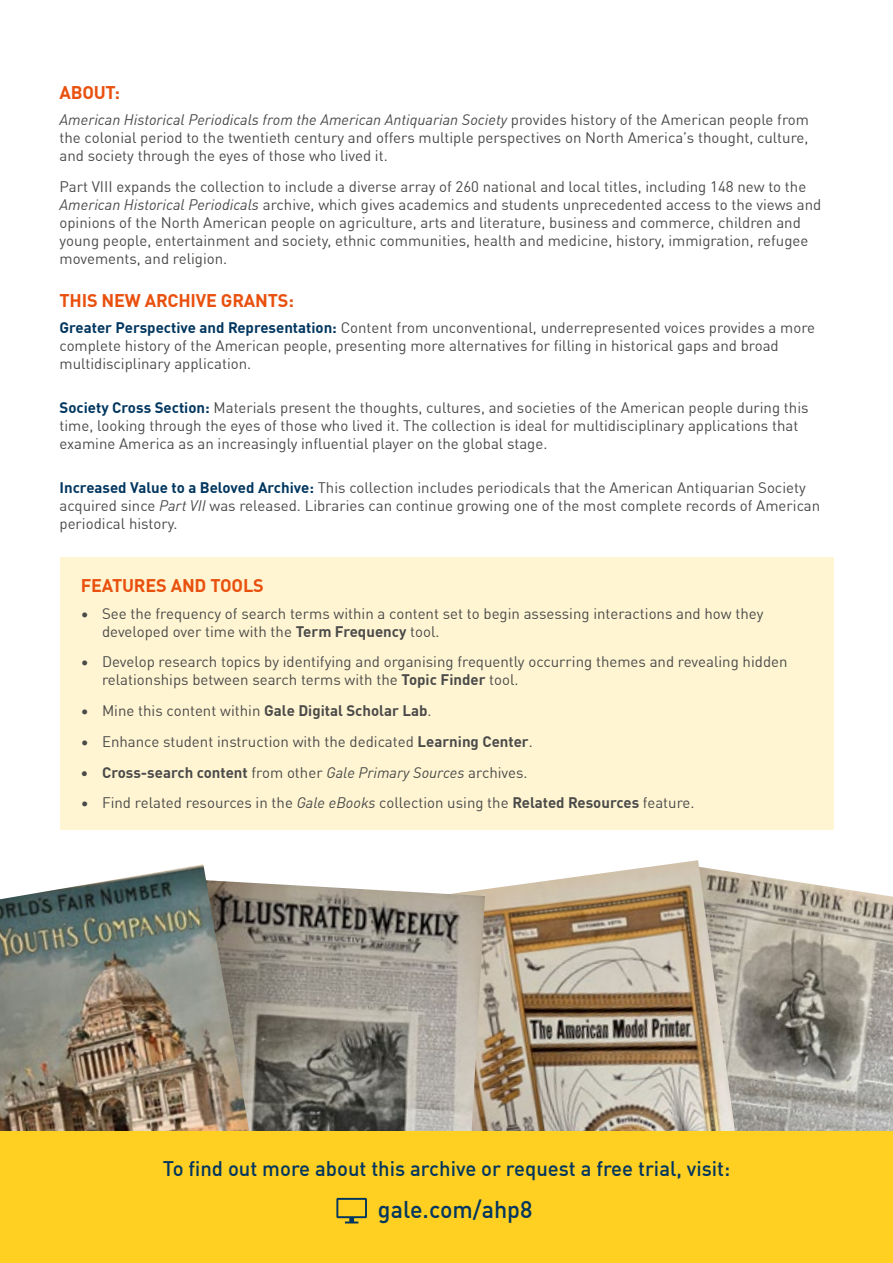
<style>
.page{position:relative;width:893px;height:1263px;background:#fff}
.page>*{position:absolute;margin:0;border:0;box-sizing:border-box;transform-origin:0 0}
.t1{font:500 23.7px "DIN Offc";color:#00365f}
.t2{font:500 20.7px "DIN Offc";color:#00365f}
.t3{font:700 18px "DIN Offc";letter-spacing:-.01em;color:#e9500e}
.t4{font:15px/18px "DIN Offc";color:#4a4a49}
.t5{font:700 15px "DIN Offc";color:#4a4a49}
.s1{font-style:italic}
.s2{font-weight:700;color:#00365f}
.s3{font-weight:700}
.s4{font-weight:400}
.s5{font-weight:400;font-style:italic}
</style>
<div class="page">
<img style="left:746px;top:874px;width:147px;height:257px">
<img style="left:485px;top:860px;width:261px;height:271px">
<img style="left:271px;top:884px;width:214px;height:247px">
<img style="left:0;top:864px;width:271px;height:267px">
<div style="left:60px;top:557px;width:773px;height:273px;background:#fff5d3"></div>
<div style="left:0;top:1131px;width:893px;height:132px;background:#ffcf21"></div>
<svg style="left:336px;top:1198px;width:31px;height:25px"></svg>
<p class="t3" style="left:60px;top:80px;width:62px">ABOUT:</p>
<p class="t4" style="left:60px;top:111px;width:751px;text-align:justify"><span class="s1">American Historical Periodicals from the American Antiquarian Society</span> provides history of the American people from the colonial period to the twentieth century and offers multiple perspectives on North America’s thought, culture, and society through the eyes of those who lived it.</p>
<p class="t4" style="left:60px;top:178px;width:763px">Part VIII expands the collection to include a diverse array of 260 national and local titles, including 148 new to the <span class="s1">American Historical Periodicals</span> archive, which gives academics and students unprecedented access to the views and opinions of the North American people on agriculture, arts and literature, business and commerce, children and young people, entertainment and society, ethnic communities, health and medicine, history, immigration, refugee movements, and religion.</p>
<p class="t3" style="left:60px;top:289px;width:236px">THIS NEW ARCHIVE GRANTS:</p>
<p class="t4" style="left:60px;top:319px;width:757px"><span class="s2">Greater Perspective and Representation:</span> Content from unconventional, underrepresented voices provides a more complete history of the American people, presenting more alternatives for filling in historical gaps and broad multidisciplinary application.</p>
<p class="t4" style="left:60px;top:399px;width:750px"><span class="s2">Society Cross Section:</span> Materials present the thoughts, cultures, and societies of the American people during this time, looking through the eyes of those who lived it. The collection is ideal for multidisciplinary applications that examine America as an increasingly influential player on the global stage.</p>
<p class="t4" style="left:60px;top:478px;width:762px"><span class="s2">Increased Value to a Beloved Archive:</span> This collection includes periodicals that the American Antiquarian Society acquired since <span class="s1">Part VII</span> was released. Libraries can continue growing one of the most complete records of American periodical history.</p>
<p class="t3" style="left:81px;top:574px;width:185px">FEATURES AND TOOLS</p>
<p class="t4" style="left:102px;top:604px;width:663px;text-indent:-21px">• See the frequency of search terms within a content set to begin assessing interactions and how they developed over time with the <span class="s3">Term Frequency</span> tool.</p>
<p class="t4" style="left:102px;top:653px;width:687px;text-indent:-21px">• Develop research topics by identifying and organising frequently occurring themes and revealing hidden relationships between search terms with the <span class="s3">Topic Finder</span> tool.</p>
<p class="t4" style="left:81px;top:702px;width:352px">• Mine this content within <span class="s3">Gale Digital Scholar Lab</span>.</p>
<p class="t4" style="left:81px;top:732px;width:454px">• Enhance student instruction with the dedicated <span class="s3">Learning Center</span>.</p>
<p class="t5" style="left:81px;top:762px;width:448px">• Cross-search content <span class="s4">from other</span> <span class="s5">Gale Primary Sources</span> <span class="s4">archives.</span></p>
<p class="t4" style="left:81px;top:794px;width:615px">• Find related resources in the <span class="s1">Gale eBooks</span> collection using the <span class="s3">Related Resources</span> feature.</p>
<h2 class="t2" style="left:163px;top:1155px;width:569px">To find out more about this archive or request a free trial, visit:</h2>
<h1 class="t1" style="left:378px;top:1194px;width:156px">gale.com/ahp8</h1>
</div>
